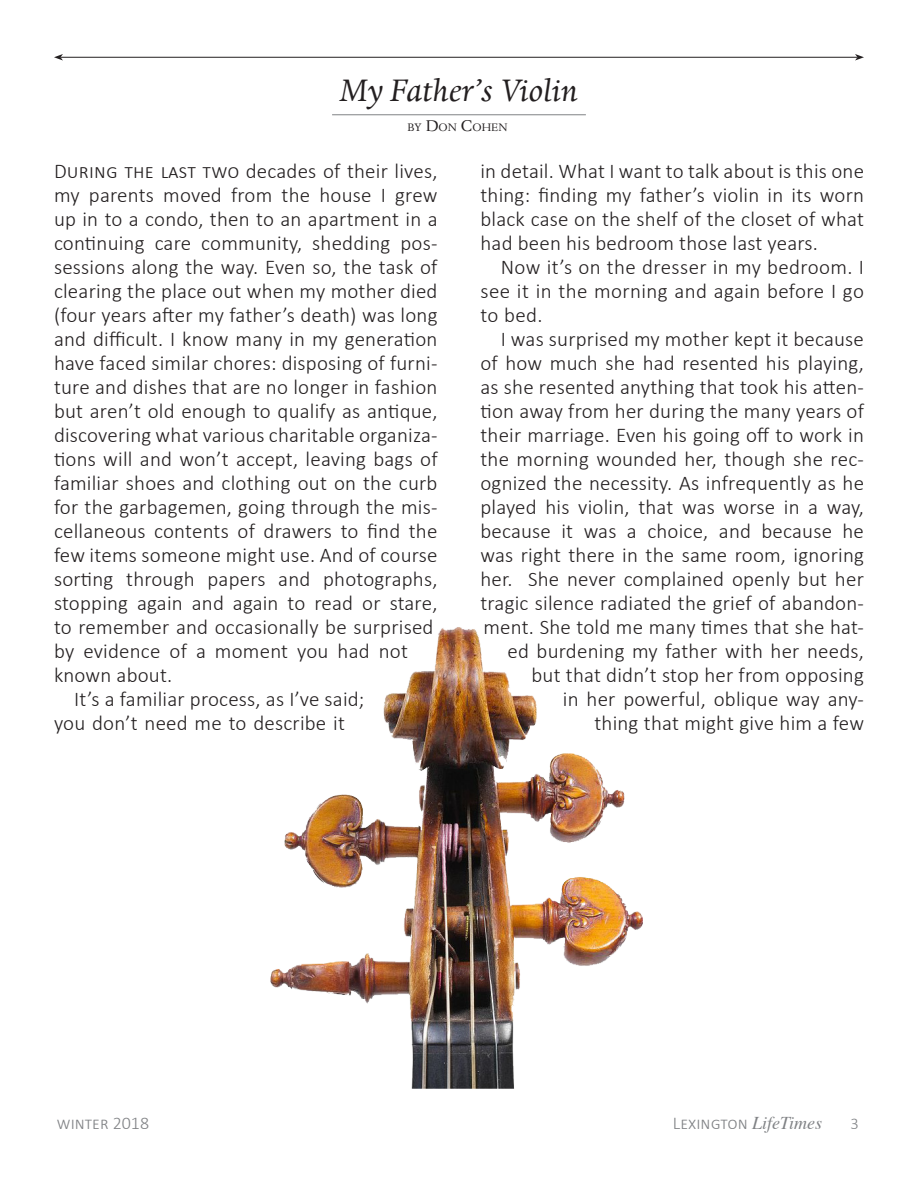
<style>
.page{position:relative;width:918px;height:1188px;background:#fff}
.page>*{position:absolute;margin:0;border:0;box-sizing:border-box;transform-origin:0 0}
.t1{font:italic 36px "Dante";color:#231f20}
.Next_paragraphs{font:300 21px/24px "Calibri";letter-spacing:.01em;color:#231f20;text-align:justify}
.First_paragraph{font:300 21px/24px "Calibri";letter-spacing:.01em;color:#231f20}
.t2{font:300 18px "Calibri";color:#808285}
.t3{font:300 16.5px "Calibri";color:#808285}
.t4{font:12.6px "Dante";color:#231f20}
.s1{font-size:18px}
.s2{font-family:"Times";font-weight:400;font-style:italic}
</style>
<div class="page">
<hr style="left:332px;top:115px;width:254px;height:1px;background:#808285">
<img style="left:270px;top:627px;width:373px;height:462px">
<hr style="left:61px;top:57px;width:796px;height:1px;background:#231f20">
<svg style="left:54px;top:54px;width:9px;height:7px"></svg>
<svg style="left:855px;top:54px;width:9px;height:7px"></svg>
<p class="t1" style="left:340px;top:68px;width:239px">My Father’s Violin</p>
<p class="t4" style="left:407px;top:120px;width:101px">BY <span class="s1">D</span>ON <span class="s1">C</span>OHEN</p>
<p class="First_paragraph" style="left:54px;top:159px;width:385px">During the last two decades of their lives, my parents moved from the house I grew up in to a condo, then to an apartment in a continuing care community, shedding pos&shy;sessions along the way. Even so, the task of clearing the place out when my mother died (four years after my father’s death) was long and difficult. I know many in my generation have faced similar chores: disposing of furni&shy;ture and dishes that are no longer in fashion but aren’t old enough to qualify as antique, discovering what various charitable organiza&shy;tions will and won’t accept, leaving bags of familiar shoes and clothing out on the curb for the garbagemen, going through the mis&shy;cellaneous contents of drawers to find the few items someone might use. And of course sorting through papers and photographs, stopping again and again to read or stare, to remember and occasionally be surprised by evidence of a moment you had not known about.</p>
<p class="Next_paragraphs" style="left:54px;top:687px;width:312px;text-indent:20px">It’s a familiar process, as I’ve said; you don’t need me to describe it</p>
<p class="Next_paragraphs" style="left:480px;top:159px;width:385px">in detail. What I want to talk about is this one thing: finding my father’s violin in its worn black case on the shelf of the closet of what had been his bedroom those last years.</p>
<p class="Next_paragraphs" style="left:480px;top:255px;width:385px;text-indent:20px">Now it’s on the dresser in my bedroom. I see it in the morning and again before I go to bed.</p>
<p class="Next_paragraphs" style="left:480px;top:327px;width:385px;text-align:right">I was surprised my mother kept it because of how much she had resented his playing, as she resented anything that took his atten&shy;tion away from her during the many years of their marriage. Even his going off to work in the morning wounded her, though she rec&shy;ognized the necessity. As infrequently as he played his violin, that was worse in a way, because it was a choice, and because he was right there in the same room, ignoring her. She never complained openly but her tragic silence radiated the grief of abandon&shy;ment. She told me many times that she hat&shy;ed burdening my father with her needs, but that didn’t stop her from opposing<br>in her powerful, oblique way any-<br>thing that might give him a few</p>
<p class="t2" style="left:57px;top:1112px;width:94px">winter 2018</p>
<p class="t2" style="left:673px;top:1112px;width:151px">Lexington <span class="s2">LifeTimes</span></p>
<p class="t3" style="left:851px;top:1113px;width:10px">3</p>
</div>
